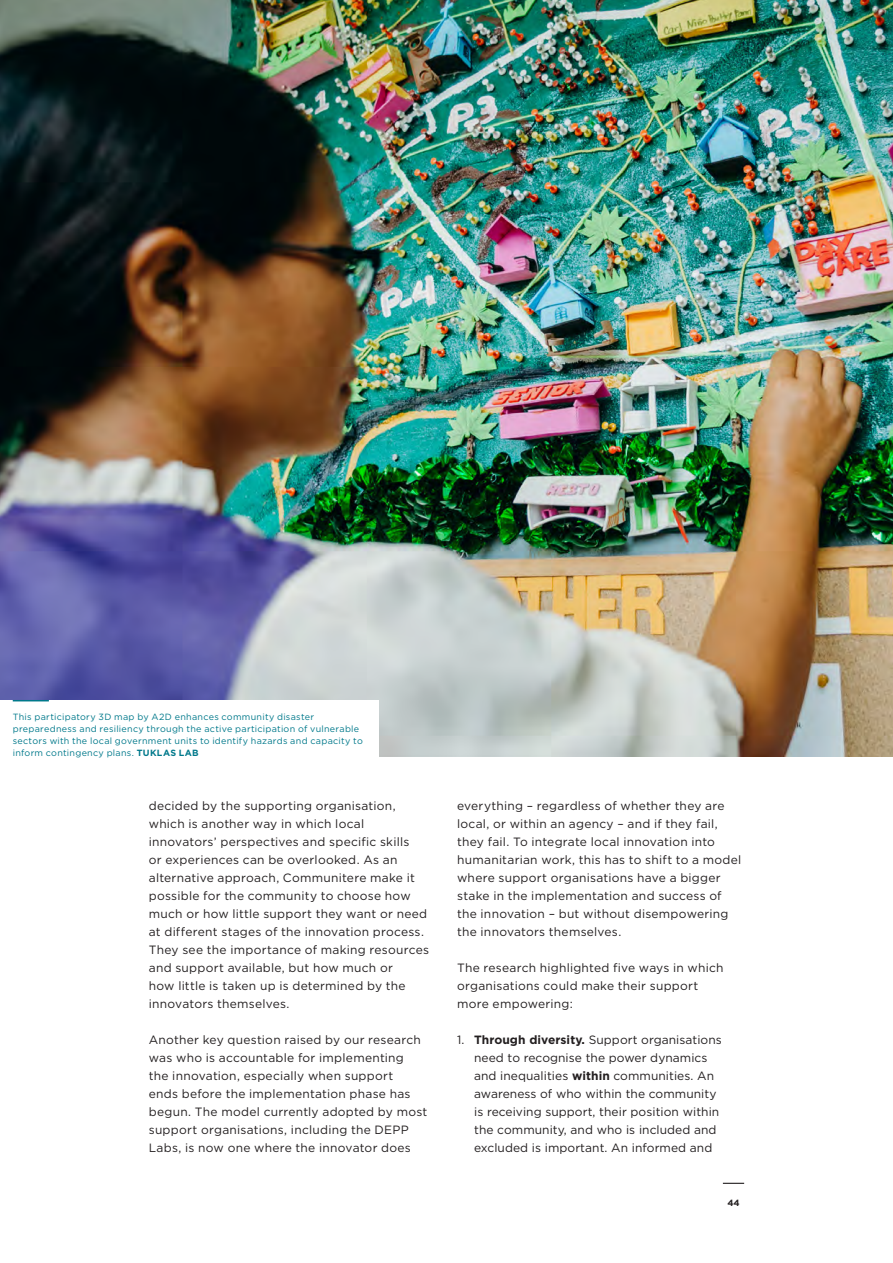
<style>
.page{position:relative;width:893px;height:1263px;background:#fff}
.page>*{position:absolute;margin:0;border:0;box-sizing:border-box;transform-origin:0 0}
.t1{font:12px/18px "Gotham";letter-spacing:.02em;color:#231f20}
.Captions{font:9px/12px "Gotham";letter-spacing:.03em;color:#00798b}
.t2{font:700 9px "Gotham";color:#231f20}
.s1{font-weight:700}
</style>
<div class="page">
<svg style="left:723px;top:1183px;width:21px;height:1px"></svg>
<img style="left:0;top:0;width:893px;height:756px">
<div style="left:0;top:701px;width:378px;height:80px;background:#fff"></div>
<hr style="left:13px;top:700px;width:36px;height:1px;background:#00798b">
<p class="Captions" style="left:13px;top:710px;width:352px">This participatory 3D map by A2D enhances community disaster preparedness and resiliency through the active participation of vulnerable sectors with the local government units to identify hazards and capacity to inform contingency plans. <span class="s1">TUKLAS LAB</span></p>
<p class="t1" style="left:149px;top:797px;width:282px">decided by the supporting organisation, which is another way in which local innovators’ perspectives and specific skills<br>or experiences can be overlooked. As an alternative approach, Communitere make it possible for the community to choose how much or how little support they want or need at different stages of the innovation process.<br>They see the importance of making resources and support available, but how much or<br>how little is taken up is determined by the innovators themselves.</p>
<p class="t1" style="left:149px;top:1031px;width:280px">Another key question raised by our research was who is accountable for implementing<br>the innovation, especially when support<br>ends before the implementation phase has begun. The model currently adopted by most support organisations, including the DEPP Labs, is now one where the innovator does</p>
<p class="t1" style="left:457px;top:797px;width:286px">everything – regardless of whether they are local, or within an agency – and if they fail, they fail. To integrate local innovation into humanitarian work, this has to shift to a model where support organisations have a bigger stake in the implementation and success of the innovation – but without disempowering the innovators themselves.</p>
<p class="t1" style="left:457px;top:959px;width:268px">The research highlighted five ways in which organisations could make their support more empowering:</p>
<p class="t1" style="left:474px;top:1031px;width:249px;text-indent:-17px">1. <span class="s1">Through diversity.</span> Support organisations need to recognise the power dynamics and inequalities <span class="s1">within</span> communities. An awareness of who within the community is receiving support, their position within the community, and who is included and excluded is important. An informed and</p>
<p class="t2" style="left:727px;top:1198px;width:14px">44</p>
</div>
